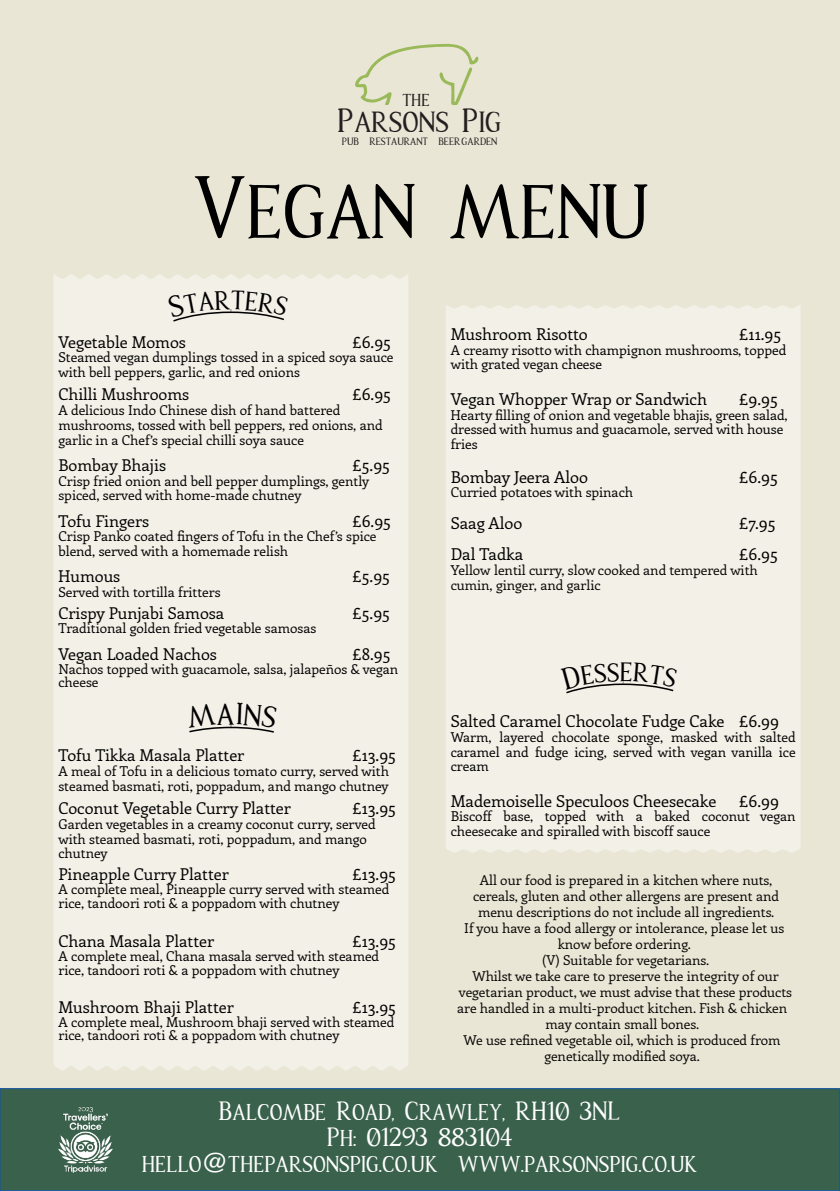
<style>
.page{position:relative;width:840px;height:1191px;background:#eae6d6}
.page>*{position:absolute;margin:0;border:0;box-sizing:border-box;transform-origin:0 0}
.t1{font:88.6px "Riseof Kingdom";color:#000}
.t2{font:33.6px "Riseof Kingdom";color:#231f20}
.t3{font:26.4px/26.4px "Riseof Kingdom";color:#fff;text-align:center}
.t4{font:19.8px "Riseof Kingdom";color:#231f20}
.t5{font:16.4px "Enriqueta";color:#000}
.t6{font:13.6px/14.6px "Enriqueta";color:#000}
.t7{font:13.6px/16px "Enriqueta";color:#070504}
.t8{font:12.2px "Riseof Kingdom";color:#231f20}
.s1{font-family:"Helvetica"}
</style>
<div class="page">
<div style="left:0;top:1088px;width:839px;height:103px;background:#39614b;border:1px solid #1455a1"></div>
<svg style="left:355px;top:43px;width:124px;height:63px"></svg>
<div style="left:54px;top:274px;width:354px;height:796px;background:#f2f0e7"></div>
<div style="left:446px;top:305px;width:354px;height:547px;background:#f2f0e7"></div>
<img style="left:58px;top:1107px;width:55px;height:66px">
<svg style="left:186px;top:702px;width:91px;height:31px;background:#e6e4dc"></svg>
<svg style="left:167px;top:290px;width:122px;height:32px;background:#e7e5dc"></svg>
<svg style="left:560px;top:662px;width:117px;height:31px;background:#e6e5dc"></svg>
<h3 class="t4" style="left:402px;top:91px;width:29px">the</h3>
<h2 class="t2" style="left:338px;top:107px;width:165px">Parsons Pig</h2>
<p class="t8" style="left:342px;top:136px;width:157px">pub restaurant beergarden</p>
<h1 class="t1" style="left:193px;top:172px;width:457px">Vegan menu</h1>
<p class="t5" style="left:58px;top:330px;width:129px">Vegetable Momos</p>
<p class="t5" style="left:352px;top:330px;width:40px">£6.95</p>
<p class="t6" style="left:58px;top:349px;width:336px">Steamed vegan dumplings tossed in a spiced soya sauce with bell peppers, garlic, and red onions</p>
<p class="t5" style="left:58px;top:383px;width:132px">Chilli Mushrooms</p>
<p class="t5" style="left:352px;top:383px;width:40px">£6.95</p>
<p class="t6" style="left:58px;top:402px;width:326px">A delicious Indo Chinese dish of hand battered mushrooms, tossed with bell peppers, red onions, and garlic in a Chef’s special chilli soya sauce</p>
<p class="t5" style="left:58px;top:453px;width:109px">Bombay Bhajis</p>
<p class="t5" style="left:352px;top:453px;width:39px">£5.95</p>
<p class="t6" style="left:58px;top:473px;width:312px">Crisp fried onion and bell pepper dumplings, gently spiced, served with home-made chutney</p>
<p class="t5" style="left:58px;top:509px;width:92px">Tofu Fingers</p>
<p class="t5" style="left:352px;top:509px;width:40px">£6.95</p>
<p class="t6" style="left:58px;top:528px;width:319px">Crisp Panko coated fingers of Tofu in the Chef’s spice blend, served with a homemade relish</p>
<p class="t5" style="left:58px;top:565px;width:63px">Humous</p>
<p class="t5" style="left:352px;top:565px;width:39px">£5.95</p>
<p class="t6" style="left:58px;top:584px;width:163px">Served with tortilla fritters</p>
<p class="t5" style="left:58px;top:602px;width:167px">Crispy Punjabi Samosa</p>
<p class="t5" style="left:352px;top:602px;width:39px">£5.95</p>
<p class="t6" style="left:58px;top:620px;width:259px">Traditional golden fried vegetable samosas</p>
<p class="t5" style="left:58px;top:642px;width:160px">Vegan Loaded Nachos</p>
<p class="t5" style="left:352px;top:642px;width:40px">£8.95</p>
<p class="t6" style="left:58px;top:661px;width:341px;line-height:13.6px">Nachos topped with guacamole, salsa, jalapeños &amp; vegan cheese</p>
<p class="t5" style="left:450px;top:322px;width:139px">Mushroom Risotto</p>
<p class="t5" style="left:738px;top:322px;width:44px">£11.95</p>
<p class="t6" style="left:450px;top:342px;width:337px">A creamy risotto with champignon mushrooms, topped with grated vegan cheese</p>
<p class="t5" style="left:450px;top:387px;width:258px">Vegan Whopper Wrap or Sandwich</p>
<p class="t5" style="left:738px;top:387px;width:41px">£9.95</p>
<p class="t6" style="left:450px;top:407px;width:338px">Hearty filling of onion and vegetable bhajis, green salad, dressed with humus and guacamole, served with house fries</p>
<p class="t5" style="left:450px;top:465px;width:139px">Bombay Jeera Aloo</p>
<p class="t5" style="left:738px;top:465px;width:41px">£6.95</p>
<p class="t6" style="left:450px;top:484px;width:184px">Curried potatoes with spinach</p>
<p class="t5" style="left:450px;top:512px;width:73px">Saag Aloo</p>
<p class="t5" style="left:738px;top:512px;width:38px">£7.95</p>
<p class="t5" style="left:450px;top:543px;width:74px">Dal Tadka</p>
<p class="t5" style="left:738px;top:543px;width:41px">£6.95</p>
<p class="t7" style="left:450px;top:562px;width:308px;line-height:14.6px">Yellow lentil curry, slow cooked and tempered with cumin, ginger, and garlic</p>
<p class="t5" style="left:450px;top:710px;width:330px">Salted Caramel Chocolate Fudge Cake £6.99</p>
<p class="t6" style="left:450px;top:729px;width:346px;text-align:justify">Warm, layered chocolate sponge, masked with salted caramel and fudge icing, served with vegan vanilla ice cream</p>
<p class="t5" style="left:450px;top:789px;width:267px">Mademoiselle Speculoos Cheesecake</p>
<p class="t5" style="left:738px;top:789px;width:42px">£6.99</p>
<p class="t6" style="left:450px;top:809px;width:346px">Biscoff base, topped with a baked coconut vegan cheesecake and spiralled with biscoff sauce</p>
<p class="t5" style="left:58px;top:744px;width:187px">Tofu Tikka Masala Platter</p>
<p class="t5" style="left:352px;top:744px;width:45px">£13.95</p>
<p class="t6" style="left:58px;top:763px;width:332px">A meal of Tofu in a delicious tomato curry, served with steamed basmati, roti, poppadum, and mango chutney</p>
<p class="t5" style="left:58px;top:797px;width:234px">Coconut Vegetable Curry Platter</p>
<p class="t5" style="left:352px;top:797px;width:45px">£13.95</p>
<p class="t6" style="left:58px;top:816px;width:318px">Garden vegetables in a creamy coconut curry, served with steamed basmati, roti, poppadum, and mango chutney</p>
<p class="t5" style="left:58px;top:863px;width:172px">Pineapple Curry Platter</p>
<p class="t5" style="left:352px;top:863px;width:45px">£13.95</p>
<p class="t6" style="left:58px;top:882px;width:332px;line-height:13.6px">A complete meal, Pineapple curry served with steamed rice, tandoori roti &amp; a poppadom with chutney</p>
<p class="t5" style="left:58px;top:930px;width:157px">Chana Masala Platter</p>
<p class="t5" style="left:352px;top:930px;width:45px">£13.95</p>
<p class="t6" style="left:58px;top:949px;width:322px;line-height:13.6px">A complete meal, Chana masala served with steamed rice, tandoori roti &amp; a poppadom with chutney</p>
<p class="t5" style="left:58px;top:995px;width:177px">Mushroom Bhaji Platter</p>
<p class="t5" style="left:352px;top:995px;width:45px">£13.95</p>
<p class="t6" style="left:58px;top:1014px;width:337px;line-height:13.6px">A complete meal, Mushroom bhaji served with steamed rice, tandoori roti &amp; a poppadom with chutney</p>
<p class="t7" style="left:457px;top:871px;width:336px;text-align:center">All our food is prepared in a kitchen where nuts, cereals, gluten and other allergens are present and menu descriptions do not include all ingredients.<br>If you have a food allergy or intolerance, please let us know before ordering.<br>(V) Suitable for vegetarians.<br>Whilst we take care to preserve the integrity of our vegetarian product, we must advise that these products are handled in a multi-product kitchen. Fish &amp; chicken may contain small bones.<br>We use refined vegetable oil, which is produced from genetically modified soya.</p>
<h3 class="t3" style="left:142px;top:1100px;width:557px">Balcombe Road, Crawley, RH10 3NL<br>Ph: 01293 883104<br>hello<span class="s1">@</span>theparsonspig.co.uk www.parsonspig.co.uk</h3>
</div>
